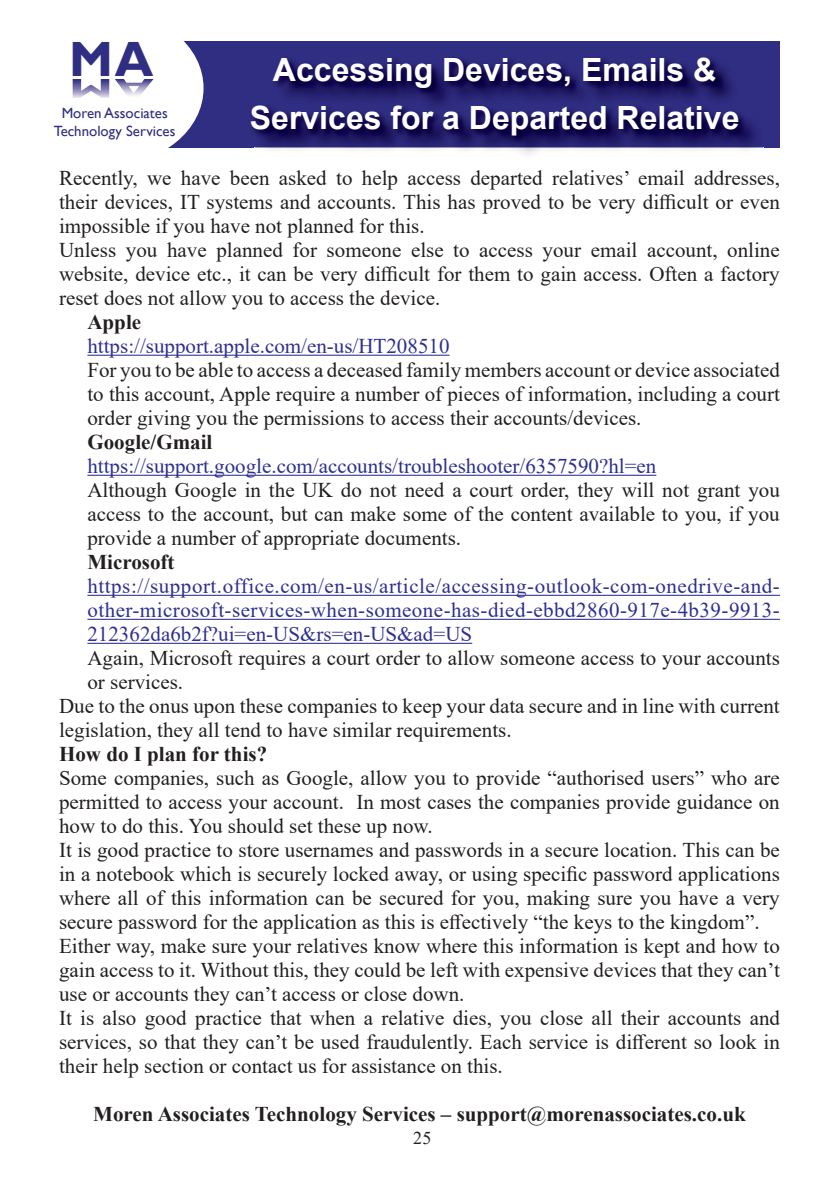
<style>
.page{position:relative;width:839px;height:1190px;background:#fff}
.page>*{position:absolute;margin:0;border:0;box-sizing:border-box;transform-origin:0 0}
.t1{font:700 49.4px "Gill Sans";color:#2f2e83}
.t2{font:700 32px/47.6px "Arial";color:#fff;text-align:center}
.t3{font:21px "Times New Roman";color:#231f20}
.t4{font:21px "Times New Roman";letter-spacing:.02em;color:#2e3092}
.t5{font:21px "Times New Roman";color:#2e3092}
.t6{font:700 21px "Times New Roman";color:#231f20}
.t7{font:18px "Times New Roman";color:#231f20}
.t8{font:14.8px/17.8px "Gill Sans";color:#2f2e83;text-align:center}
</style>
<div class="page">
<hr style="left:87px;top:355px;width:362px;height:1px;background:#2e3092">
<hr style="left:87px;top:475px;width:569px;height:1px;background:#2e3092">
<hr style="left:87px;top:595px;width:692px;height:1px;background:#2e3092">
<hr style="left:87px;top:619px;width:692px;height:1px;background:#2e3092">
<hr style="left:87px;top:643px;width:385px;height:1px;background:#2e3092">
<div style="left:59px;top:41px;width:720px;height:106px;background:#2f2e83"></div>
<div style="left:16px;top:12px;width:187px;height:152px;background:#fff;border-radius:50%"></div>
<svg style="left:73px;top:79px;width:36px;height:19px"></svg>
<img style="left:115px;top:79px;width:38px;height:17px">
<p class="t1" style="left:69px;top:30px;width:86px">MA</p>
<p class="t8" style="left:54px;top:104px;width:123px">Moren Associates<br>Technology Services</p>
<p class="t2" style="left:250px;top:46px;width:491px">Accessing Devices, Emails &amp;<br>Services for a Departed Relative</p>
<p class="t3" style="left:59px;top:166px;width:722px">Recently, we have been asked to help access departed relatives’ email addresses,</p>
<p class="t3" style="left:59px;top:190px;width:721px">their devices, IT systems and accounts. This has proved to be very difficult or even</p>
<p class="t3" style="left:59px;top:214px;width:367px">impossible if you have not planned for this.</p>
<p class="t3" style="left:59px;top:238px;width:721px">Unless you have planned for someone else to access your email account, online</p>
<p class="t3" style="left:59px;top:262px;width:721px">website, device etc., it can be very difficult for them to gain access. Often a factory</p>
<p class="t3" style="left:59px;top:286px;width:382px">reset does not allow you to access the device.</p>
<p class="t6" style="left:87px;top:310px;width:55px">Apple</p>
<p class="t5" style="left:87px;top:334px;width:363px">https://support.apple.com/en-us/HT208510</p>
<p class="t3" style="left:87px;top:358px;width:693px">For you to be able to access a deceased family members account or device associated</p>
<p class="t3" style="left:87px;top:382px;width:693px">to this account, Apple require a number of pieces of information, including a court</p>
<p class="t3" style="left:87px;top:406px;width:555px">order giving you the permissions to access their accounts/devices.</p>
<p class="t6" style="left:87px;top:430px;width:126px">Google/Gmail</p>
<p class="t5" style="left:87px;top:454px;width:570px">https://support.google.com/accounts/troubleshooter/6357590?hl=en</p>
<p class="t3" style="left:87px;top:478px;width:693px">Although Google in the UK do not need a court order, they will not grant you</p>
<p class="t3" style="left:87px;top:502px;width:693px">access to the account, but can make some of the content available to you, if you</p>
<p class="t3" style="left:87px;top:526px;width:375px">provide a number of appropriate documents.</p>
<p class="t6" style="left:87px;top:550px;width:89px">Microsoft</p>
<p class="t4" style="left:87px;top:574px;width:693px">https://support.office.com/en-us/article/accessing-outlook-com-onedrive-and-</p>
<p class="t4" style="left:87px;top:598px;width:693px">other-microsoft-services-when-someone-has-died-ebbd2860-917e-4b39-9913-</p>
<p class="t5" style="left:87px;top:622px;width:386px">212362da6b2f?ui=en-US&amp;rs=en-US&amp;ad=US</p>
<p class="t3" style="left:87px;top:646px;width:693px">Again, Microsoft requires a court order to allow someone access to your accounts</p>
<p class="t3" style="left:87px;top:670px;width:97px">or services.</p>
<p class="t3" style="left:59px;top:694px;width:721px">Due to the onus upon these companies to keep your data secure and in line with current</p>
<p class="t3" style="left:59px;top:718px;width:454px">legislation, they all tend to have similar requirements.</p>
<p class="t6" style="left:59px;top:742px;width:209px">How do I plan for this?</p>
<p class="t3" style="left:59px;top:766px;width:722px">Some companies, such as Google, allow you to provide “authorised users” who are</p>
<p class="t3" style="left:59px;top:790px;width:721px">permitted to access your account. In most cases the companies provide guidance on</p>
<p class="t3" style="left:59px;top:814px;width:375px">how to do this. You should set these up now.</p>
<p class="t3" style="left:59px;top:838px;width:722px">It is good practice to store usernames and passwords in a secure location. This can be</p>
<p class="t3" style="left:59px;top:862px;width:722px">in a notebook which is securely locked away, or using specific password applications</p>
<p class="t3" style="left:59px;top:886px;width:721px">where all of this information can be secured for you, making sure you have a very</p>
<p class="t3" style="left:59px;top:910px;width:701px">secure password for the application as this is effectively “the keys to the kingdom”.</p>
<p class="t3" style="left:59px;top:934px;width:722px">Either way, make sure your relatives know where this information is kept and how to</p>
<p class="t3" style="left:59px;top:958px;width:722px">gain access to it. Without this, they could be left with expensive devices that they can’t</p>
<p class="t3" style="left:59px;top:982px;width:406px">use or accounts they can’t access or close down.</p>
<p class="t3" style="left:59px;top:1006px;width:722px">It is also good practice that when a relative dies, you close all their accounts and</p>
<p class="t3" style="left:59px;top:1030px;width:721px">services, so that they can’t be used fraudulently. Each service is different so look in</p>
<p class="t3" style="left:59px;top:1054px;width:445px">their help section or contact us for assistance on this.</p>
<p class="t6" style="left:93px;top:1102px;width:653px">Moren Associates Technology Services – support@morenassociates.co.uk</p>
<p class="t7" style="left:413px;top:1128px;width:19px">25</p>
</div>
